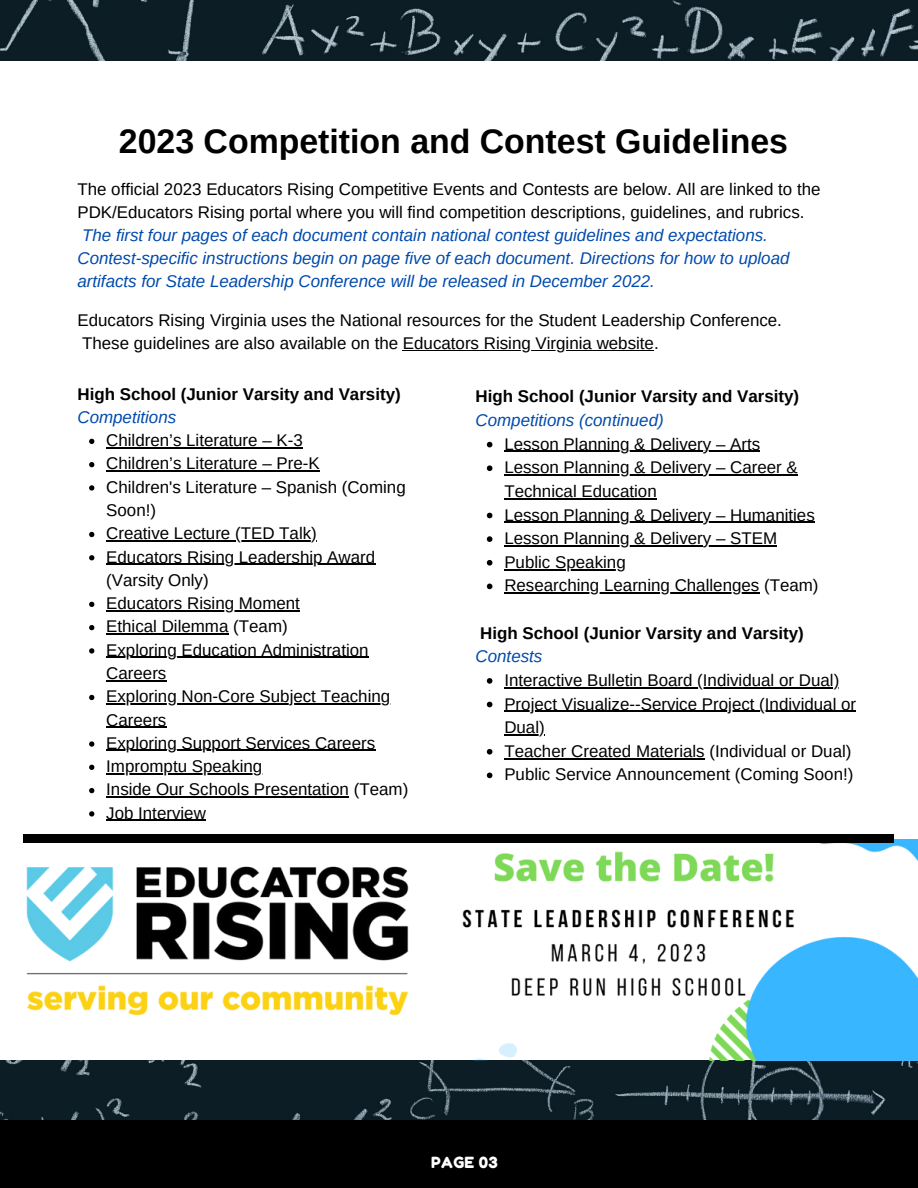
<style>
.page{position:relative;width:918px;height:1188px;background:#fff}
.page>*{position:absolute;margin:0;border:0;box-sizing:border-box;transform-origin:0 0}
.t1{font:700 33.9px "Arimo";color:#000}
.t2{font:16.95px/23.2px "Arimo";color:#000}
.t3{font:italic 16.95px/23px "Arimo";color:#004aad}
.t4{font:700 16.95px "Arimo";color:#000}
.t5{font:15.3px "Fredoka One";letter-spacing:.02em;color:#fff}
</style>
<div class="page">
<div style="left:0;top:1119px;width:918px;height:69px;background:#000"></div>
<img style="left:0;top:0;width:918px;height:61px">
<img style="left:0;top:839px;width:918px;height:280px">
<div style="left:23px;top:834px;width:871px;height:9px;background:#000"></div>
<hr style="left:403px;top:350px;width:251px;height:1px;background:#000">
<svg style="left:89px;top:439px;width:5px;height:5px"></svg>
<hr style="left:106px;top:447px;width:197px;height:1px;background:#000">
<svg style="left:89px;top:462px;width:5px;height:5px"></svg>
<hr style="left:106px;top:470px;width:214px;height:2px;background:#000">
<svg style="left:89px;top:485px;width:5px;height:6px"></svg>
<svg style="left:89px;top:532px;width:5px;height:5px"></svg>
<hr style="left:106px;top:540px;width:211px;height:1px;background:#000">
<svg style="left:89px;top:555px;width:5px;height:5px"></svg>
<hr style="left:106px;top:564px;width:269px;height:1px;background:#000">
<svg style="left:89px;top:602px;width:5px;height:5px"></svg>
<hr style="left:106px;top:610px;width:194px;height:1px;background:#000">
<svg style="left:89px;top:625px;width:5px;height:5px"></svg>
<hr style="left:106px;top:633px;width:123px;height:2px;background:#000">
<svg style="left:89px;top:648px;width:5px;height:6px"></svg>
<hr style="left:106px;top:657px;width:263px;height:1px;background:#000">
<hr style="left:106px;top:680px;width:60px;height:1px;background:#000">
<svg style="left:89px;top:695px;width:5px;height:5px"></svg>
<hr style="left:106px;top:703px;width:284px;height:1px;background:#000">
<hr style="left:106px;top:727px;width:60px;height:1px;background:#000">
<svg style="left:89px;top:741px;width:5px;height:6px"></svg>
<hr style="left:106px;top:750px;width:269px;height:1px;background:#000">
<svg style="left:89px;top:765px;width:5px;height:5px"></svg>
<hr style="left:106px;top:773px;width:156px;height:1px;background:#000">
<svg style="left:89px;top:788px;width:5px;height:5px"></svg>
<hr style="left:106px;top:796px;width:243px;height:1px;background:#000">
<svg style="left:89px;top:811px;width:5px;height:6px"></svg>
<hr style="left:106px;top:820px;width:100px;height:1px;background:#000">
<svg style="left:487px;top:442px;width:5px;height:5px"></svg>
<hr style="left:504px;top:451px;width:256px;height:1px;background:#000">
<svg style="left:487px;top:465px;width:5px;height:6px"></svg>
<hr style="left:504px;top:474px;width:294px;height:2px;background:#000">
<hr style="left:504px;top:498px;width:153px;height:1px;background:#000">
<svg style="left:487px;top:513px;width:5px;height:5px"></svg>
<hr style="left:504px;top:522px;width:311px;height:1px;background:#000">
<svg style="left:487px;top:536px;width:5px;height:6px"></svg>
<hr style="left:504px;top:545px;width:273px;height:1px;background:#000">
<svg style="left:487px;top:560px;width:5px;height:6px"></svg>
<hr style="left:504px;top:569px;width:122px;height:1px;background:#000">
<svg style="left:487px;top:584px;width:5px;height:5px"></svg>
<hr style="left:504px;top:593px;width:255px;height:1px;background:#000">
<svg style="left:487px;top:678px;width:5px;height:6px"></svg>
<hr style="left:504px;top:687px;width:335px;height:1px;background:#000">
<svg style="left:487px;top:702px;width:5px;height:5px"></svg>
<hr style="left:504px;top:711px;width:352px;height:1px;background:#000">
<hr style="left:504px;top:734px;width:41px;height:1px;background:#000">
<svg style="left:487px;top:749px;width:5px;height:6px"></svg>
<hr style="left:504px;top:758px;width:201px;height:1px;background:#000">
<svg style="left:487px;top:773px;width:5px;height:5px"></svg>
<h1 class="t1" style="left:119px;top:122px;width:671px">2023 Competition and Contest Guidelines</h1>
<p class="t2" style="left:77px;top:177px;width:745px">The official 2023 Educators Rising Competitive Events and Contests are below. All are linked to the<br>PDK/Educators Rising portal where you will find competition descriptions, guidelines, and rubrics.</p>
<p class="t3" style="left:77px;top:223px;width:714px">The first four pages of each document contain national contest guidelines and expectations.<br>Contest-specific instructions begin on page five of each document. Directions for how to upload artifacts for State Leadership Conference will be released in December 2022.</p>
<p class="t2" style="left:77px;top:308px;width:706px">Educators Rising Virginia uses the National resources for the Student Leadership Conference.<br>These guidelines are also available on the Educators Rising Virginia website.</p>
<p class="t4" style="left:77px;top:384px;width:325px">High School (Junior Varsity and Varsity)</p>
<p class="t3" style="left:77px;top:405px;width:100px">Competitions</p>
<p class="t2" style="left:106px;top:429px;width:304px">Children’s Literature – K-3<br>Children’s Literature – Pre-K<br>Children's Literature – Spanish (Coming<br>Soon!)<br>Creative Lecture (TED Talk)<br>Educators Rising Leadership Award (Varsity Only)<br>Educators Rising Moment<br>Ethical Dilemma (Team)<br>Exploring Education Administration<br>Careers<br>Exploring Non-Core Subject Teaching<br>Careers<br>Exploring Support Services Careers<br>Impromptu Speaking<br>Inside Our Schools Presentation (Team)<br>Job Interview</p>
<p class="t4" style="left:476px;top:387px;width:325px">High School (Junior Varsity and Varsity)</p>
<p class="t3" style="left:476px;top:409px;width:190px">Competitions (continued)</p>
<p class="t2" style="left:504px;top:432px;width:316px;line-height:23.7px">Lesson Planning &amp; Delivery – Arts<br>Lesson Planning &amp; Delivery – Career &amp;<br>Technical Education<br>Lesson Planning &amp; Delivery – Humanities<br>Lesson Planning &amp; Delivery – STEM<br>Public Speaking<br>Researching Learning Challenges (Team)</p>
<p class="t4" style="left:480px;top:623px;width:325px">High School (Junior Varsity and Varsity)</p>
<p class="t3" style="left:476px;top:645px;width:68px">Contests</p>
<p class="t2" style="left:504px;top:668px;width:353px;line-height:23.7px">Interactive Bulletin Board (Individual or Dual)<br>Project Visualize--Service Project (Individual or Dual)<br>Teacher Created Materials (Individual or Dual)<br>Public Service Announcement (Coming Soon!)</p>
<p class="t5" style="left:431px;top:1154px;width:68px">PAGE 03</p>
</div>
